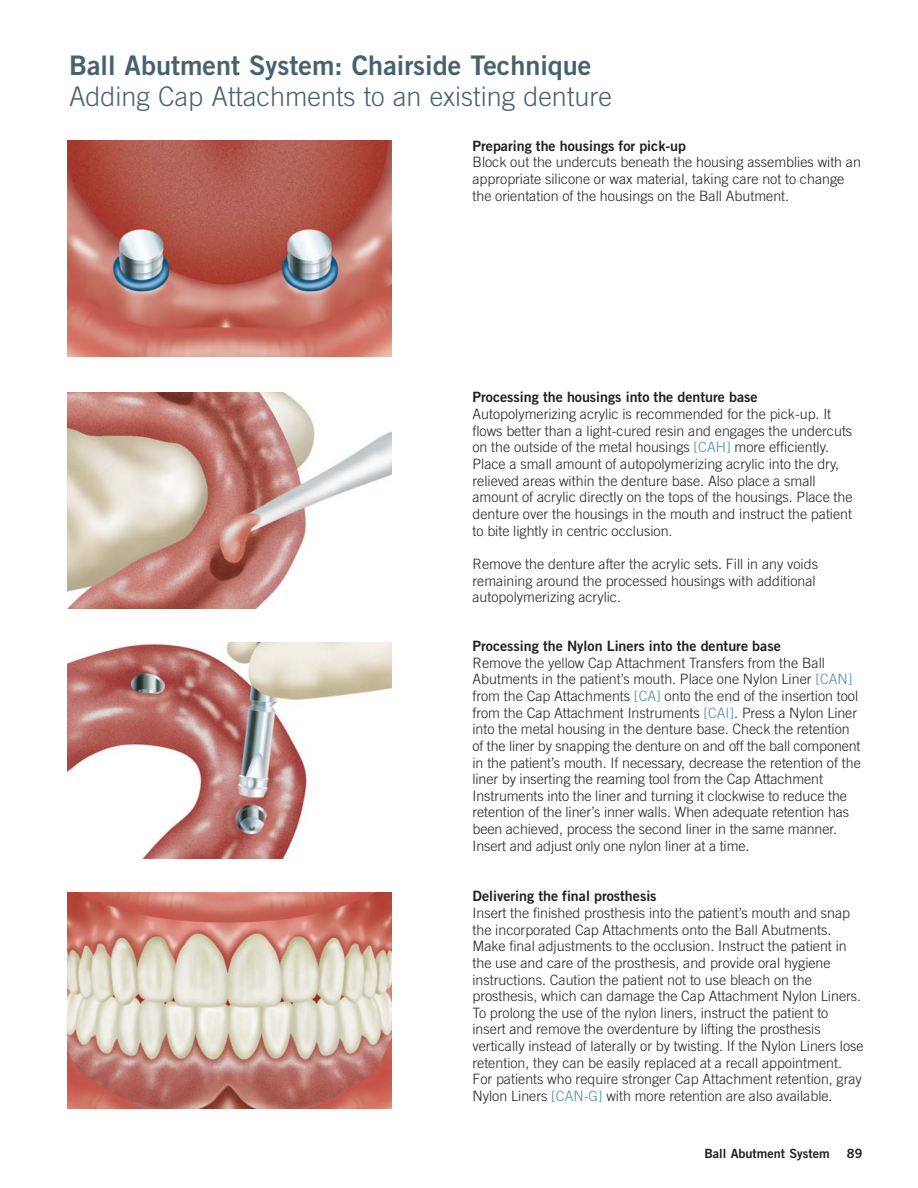
<style>
.page{position:relative;width:918px;height:1188px;background:#fff}
.page>*{position:absolute;margin:0;border:0;box-sizing:border-box;transform-origin:0 0}
.t1{font:300 27px "Trade Gothic";color:#47626f}
.t2{font:27px "Trade Gothic Bold Two";color:#47626f}
.t3{font:300 14.25px/16.6px "Trade Gothic";color:#231f20}
.t4{font:14.25px "Trade Gothic Bold Two";color:#231f20}
.t5{font:12.75px "Trade Gothic Bold Two";color:#231f20}
.s1{color:#4f88ba}
</style>
<div class="page">
<img style="left:68px;top:140px;width:324px;height:216px">
<img style="left:68px;top:392px;width:324px;height:216px">
<img style="left:68px;top:642px;width:324px;height:216px">
<img style="left:68px;top:892px;width:324px;height:216px">
<h1 class="t2" style="left:69px;top:55px;width:524px">Ball Abutment System: Chairside Technique</h1>
<h1 class="t1" style="left:69px;top:87px;width:545px">Adding Cap Attachments to an existing denture</h1>
<p class="t4" style="left:472px;top:140px;width:215px">Preparing the housings for pick-up</p>
<p class="t3" style="left:472px;top:155px;width:390px">Block out the undercuts beneath the housing assemblies with an appropriate silicone or wax material, taking care not to change the orientation of the housings on the Ball Abutment.</p>
<p class="t4" style="left:472px;top:392px;width:287px">Processing the housings into the denture base</p>
<p class="t3" style="left:472px;top:407px;width:382px">Autopolymerizing acrylic is recommended for the pick-up. It flows better than a light-cured resin and engages the undercuts on the outside of the metal housings <span class="s1">[CAH]</span> more efficiently.<br>Place a small amount of autopolymerizing acrylic into the dry, relieved areas within the denture base. Also place a small amount of acrylic directly on the tops of the housings. Place the denture over the housings in the mouth and instruct the patient to bite lightly in centric occlusion.</p>
<p class="t3" style="left:472px;top:557px;width:347px">Remove the denture after the acrylic sets. Fill in any voids remaining around the processed housings with additional autopolymerizing acrylic.</p>
<p class="t4" style="left:472px;top:641px;width:310px">Processing the Nylon Liners into the denture base</p>
<p class="t3" style="left:472px;top:656px;width:390px">Remove the yellow Cap Attachment Transfers from the Ball Abutments in the patient’s mouth. Place one Nylon Liner <span class="s1">[CAN] </span>from the Cap Attachments <span class="s1">[CA]</span> onto the end of the insertion tool from the Cap Attachment Instruments <span class="s1">[CAI]</span>. Press a Nylon Liner into the metal housing in the denture base. Check the retention of the liner by snapping the denture on and off the ball component in the patient’s mouth. If necessary, decrease the retention of the liner by inserting the reaming tool from the Cap Attachment Instruments into the liner and turning it clockwise to reduce the retention of the liner’s inner walls. When adequate retention has been achieved, process the second liner in the same manner.<br>Insert and adjust only one nylon liner at a time.</p>
<p class="t4" style="left:473px;top:891px;width:186px">Delivering the final prosthesis</p>
<p class="t3" style="left:473px;top:906px;width:393px">Insert the finished prosthesis into the patient’s mouth and snap the incorporated Cap Attachments onto the Ball Abutments.<br>Make final adjustments to the occlusion. Instruct the patient in the use and care of the prosthesis, and provide oral hygiene instructions. Caution the patient not to use bleach on the prosthesis, which can damage the Cap Attachment Nylon Liners.<br>To prolong the use of the nylon liners, instruct the patient to insert and remove the overdenture by lifting the prosthesis vertically instead of laterally or by twisting. If the Nylon Liners lose retention, they can be easily replaced at a recall appointment.<br>For patients who require stronger Cap Attachment retention, gray Nylon Liners <span class="s1">[CAN-G]</span> with more retention are also available.</p>
<p class="t5" style="left:704px;top:1149px;width:127px">Ball Abutment System</p>
<p class="t5" style="left:847px;top:1149px;width:17px">89</p>
</div>
